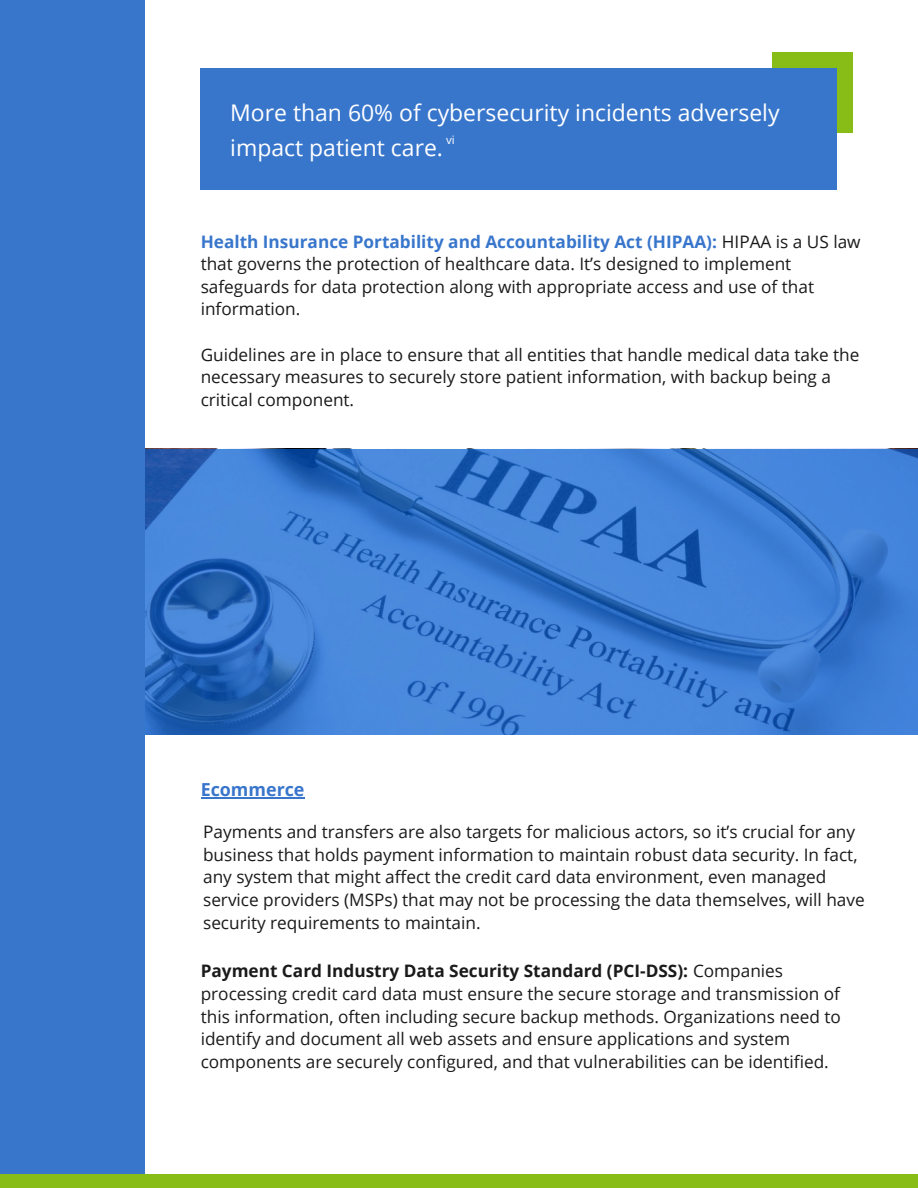
<style>
.page{position:relative;width:918px;height:1188px;background:#fff}
.page>*{position:absolute;margin:0;border:0;box-sizing:border-box;transform-origin:0 0}
.t1{font:22.95px/35px "Open Sans";color:#fff}
.t2{font:700 18px "Open Sans";color:#3876cc}
.t3{font:17.25px/22.6px "Open Sans";color:#1a1a1a}
.t4{font:11.55px "Open Sans";color:#fff}
.s1{font-weight:700;color:#3876cc}
.s2{font-weight:700}
</style>
<div class="page">
<svg style="left:145px;top:449px;width:773px;height:285px;background:#3c7bcf"></svg>
<div style="left:0;top:0;width:145px;height:1188px;background:#3876cc"></div>
<div style="left:0;top:1175px;width:918px;height:13px;background:#88bc17"></div>
<div style="left:772px;top:52px;width:81px;height:81px;background:#88bc17"></div>
<div style="left:201px;top:69px;width:636px;height:121px;background:#3876cc"></div>
<hr style="left:201px;top:797px;width:104px;height:1px;background:#3876cc">
<p class="t1" style="left:230px;top:94px;width:551px">More than 60% of cybersecurity incidents adversely impact patient care.</p>
<h3 class="t4" style="left:446px;top:131px;width:10px">vi</h3>
<p class="t3" style="left:201px;top:230px;width:661px"><span class="s1">Health Insurance Portability and Accountability Act (HIPAA):</span> HIPAA is a US law that governs the protection of healthcare data. It’s designed to implement safeguards for data protection along with appropriate access and use of that information.</p>
<h1 class="t3" style="left:201px;top:343px;width:660px">Guidelines are in place to ensure that all entities that handle medical data take the necessary measures to securely store patient information, with backup being a critical component.</h1>
<h2 class="t2" style="left:201px;top:776px;width:105px">Ecommerce</h2>
<h3 class="t3" style="left:203px;top:820px;width:663px">Payments and transfers are also targets for malicious actors, so it’s crucial for any business that holds payment information to maintain robust data security. In fact, any system that might affect the credit card data environment, even managed service providers (MSPs) that may not be processing the data themselves, will have security requirements to maintain.</h3>
<p class="t3" style="left:201px;top:959px;width:642px"><span class="s2">Payment Card Industry Data Security Standard (PCI-DSS):</span> Companies processing credit card data must ensure the secure storage and transmission of this information, often including secure backup methods. Organizations need to identify and document all web assets and ensure applications and system components are securely configured, and that vulnerabilities can be identified.</p>
</div>
